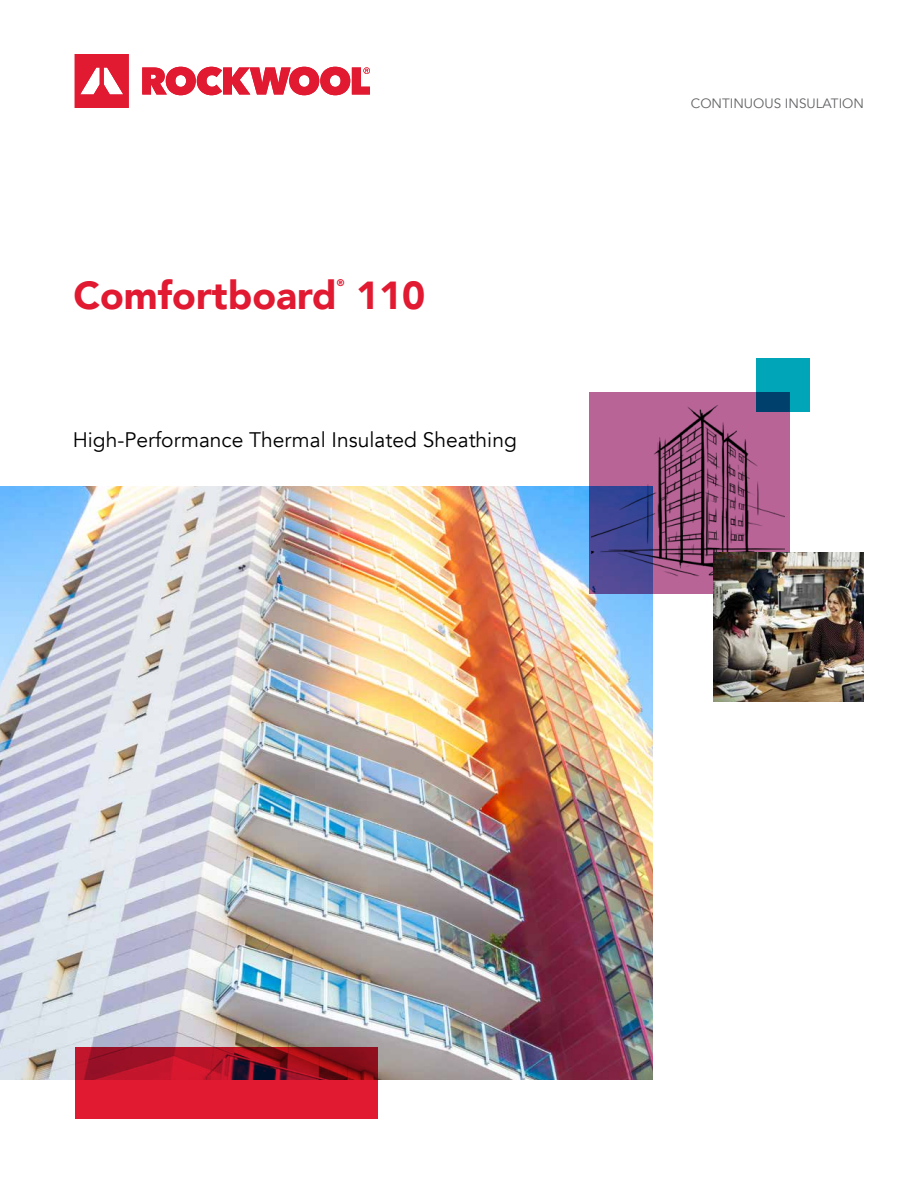
<style>
.page{position:relative;width:918px;height:1188px;background:#fff}
.page>*{position:absolute;margin:0;border:0;box-sizing:border-box;transform-origin:0 0}
.t1{font:900 39px "Avenir";color:#e11931}
.t2{font:21px "Avenir";color:#000}
.t3{font:13.5px "Avenir";color:#636466}
.t4{font:900 9.6px "Avenir";color:#e11931}
</style>
<div class="page">
<svg style="left:75px;top:54px;width:54px;height:54px"></svg>
<svg style="left:142px;top:67px;width:228px;height:28px"></svg>
<img style="left:0;top:486px;width:652px;height:594px">
<svg style="left:76px;top:1048px;width:302px;height:71px;background:#c0152a"></svg>
<div style="left:590px;top:393px;width:200px;height:201px;background:#b86497"></div>
<svg style="left:756px;top:358px;width:54px;height:54px;background:#0092a9"></svg>
<img style="left:592px;top:406px;width:192px;height:184px">
<img style="left:714px;top:553px;width:150px;height:149px">
<h1 class="t1" style="left:73px;top:262px;width:265px">Comfortboard</h1>
<p class="t4" style="left:337px;top:275px;width:9px">®</p>
<h1 class="t1" style="left:356px;top:262px;width:71px">110</h1>
<p class="t2" style="left:73px;top:427px;width:446px">High-Performance Thermal Insulated Sheathing</p>
<p class="t3" style="left:691px;top:95px;width:175px">CONTINUOUS INSULATION</p>
</div>
